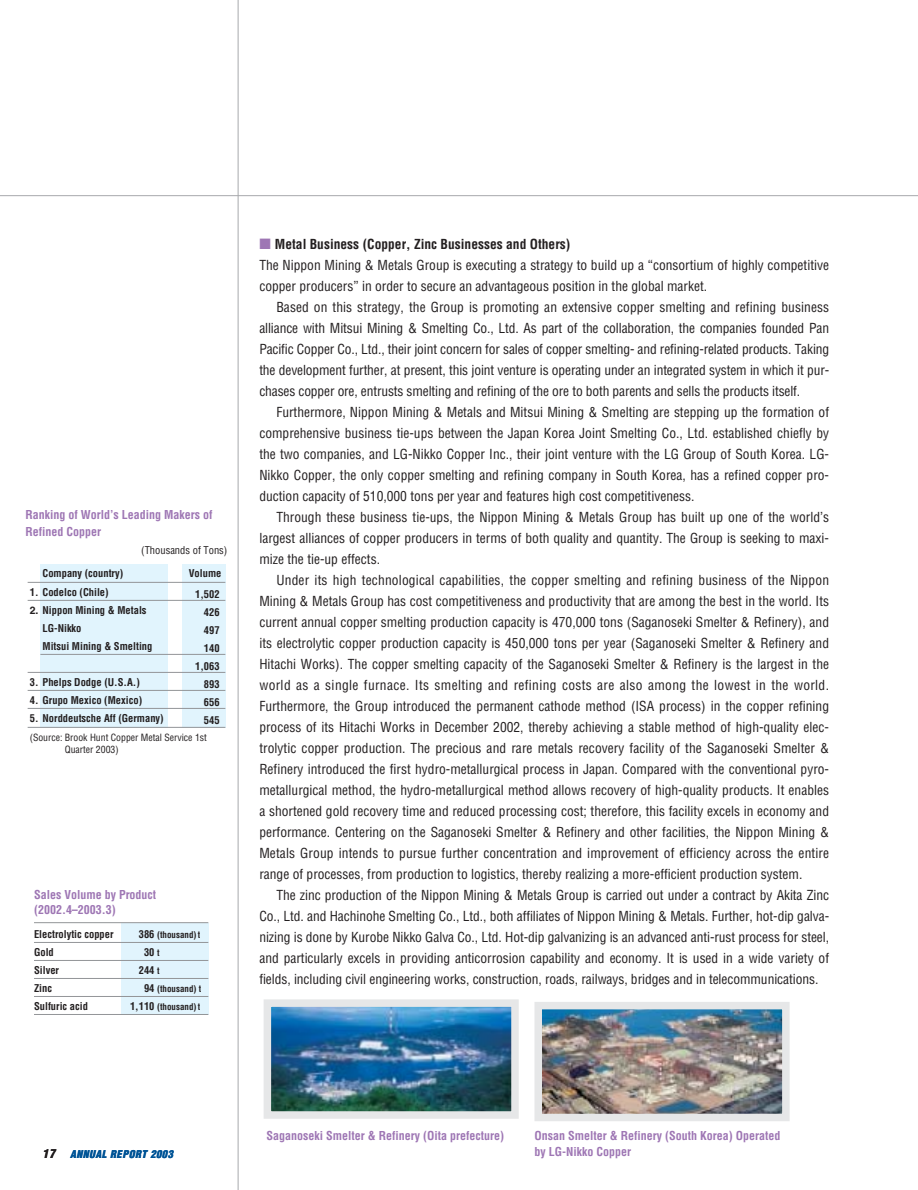
<style>
.page{position:relative;width:918px;height:1190px;background:#fff}
.page>*{position:absolute;margin:0;border:0;box-sizing:border-box;transform-origin:0 0}
.t1{font:condensed 13.5px/21px "Helvetica";color:#231f20;text-align:justify}
.t2{font:700 condensed 12px/16.5px "Helvetica";color:#9e76b4}
.t3{font:italic 900 condensed 12px "Helvetica";color:#231f20}
.t4{font:700 condensed 10.5px/18px "Helvetica";color:#231f20}
.t5{font:condensed 10.5px "Helvetica";color:#231f20}
.t6{font:italic 900 condensed 10.5px "Helvetica";letter-spacing:.05em;color:#005496}
.t7{font:condensed 9.75px/12px "Helvetica";color:#231f20}
.t8{font:700 condensed 9px/18px "Helvetica";color:#231f20;text-align:right}
.s1{font-family:"Midashi Go MB31";font-weight:400;font-stretch:normal}
.s2{font-size:10.5px}
.s3{font-size:9px}
.s4{color:#9e76b4}
.s5{font-weight:700}
</style>
<div class="page">
<div style="left:40px;top:564px;width:128px;height:163px;background:#e1f4fd"></div>
<div style="left:183px;top:564px;width:43px;height:163px;background:#e1f4fd"></div>
<hr style="left:0;top:195px;width:918px;height:1px;background:#a7a9ac">
<hr style="left:238px;top:0;width:1px;height:1189px;background:#a7a9ac">
<hr style="left:28px;top:582px;width:197px;height:1px;background:#939598">
<hr style="left:28px;top:600px;width:197px;height:1px;background:#939598">
<hr style="left:40px;top:654px;width:185px;height:1px;background:#939598">
<hr style="left:28px;top:672px;width:197px;height:1px;background:#939598">
<hr style="left:28px;top:690px;width:197px;height:1px;background:#939598">
<hr style="left:28px;top:708px;width:197px;height:1px;background:#939598">
<div style="left:121px;top:923px;width:87px;height:91px;background:#e1f4fd"></div>
<hr style="left:34px;top:922px;width:174px;height:1px;background:#939598">
<hr style="left:34px;top:942px;width:174px;height:1px;background:#939598">
<hr style="left:34px;top:960px;width:174px;height:1px;background:#939598">
<hr style="left:34px;top:978px;width:174px;height:1px;background:#939598">
<hr style="left:34px;top:996px;width:174px;height:1px;background:#939598">
<hr style="left:34px;top:1014px;width:174px;height:1px;background:#939598">
<hr style="left:28px;top:727px;width:197px;height:1px;background:#939598">
<img style="left:273px;top:1008px;width:237px;height:101px">
<div style="left:264px;top:999px;width:255px;height:119px;border:8px solid #e6e7e8"></div>
<img style="left:543px;top:1010px;width:238px;height:102px">
<div style="left:534px;top:1001px;width:256px;height:120px;border:8px solid #e6e7e8"></div>
<p class="t2" style="left:26px;top:508px;width:188px">Ranking of World’s Leading Makers of<br>Refined Copper</p>
<p class="t5" style="left:141px;top:546px;width:88px">(Thousands of Tons)</p>
<p class="t4" style="left:30px;top:584px;width:80px">1. Codelco (Chile)</p>
<p class="t4" style="left:43px;top:602px;width:111px;text-indent:-13px"><span class="s1">2.</span> Nippon Mining &amp; Metals<br>LG-Nikko<br>Mitsui Mining &amp; Smelting</p>
<p class="t4" style="left:30px;top:674px;width:112px">3. Phelps Dodge (U.S.A.)</p>
<p class="t4" style="left:30px;top:692px;width:114px">4. Grupo Mexico (Mexico)</p>
<p class="t4" style="left:30px;top:710px;width:136px">5. Norddeutsche Aff (Germany)</p>
<p class="t7" style="left:65px;top:732px;width:144px;text-indent:-35px">(Source: Brook Hunt Copper Metal Service 1st<br>Quarter 2003)</p>
<p class="t4" style="left:43px;top:564px;width:82px">Company (country)</p>
<p class="t4" style="left:189px;top:564px;width:34px">Volume</p>
<p class="t4" style="left:195px;top:586px;width:26px;text-align:right">1,502<br>426<br>497<br>140<br>1,063<br>893<br>656<br>545</p>
<p class="t2" style="left:34px;top:887px;width:124px;line-height:15px">Sales Volume by Product (2002.4–2003.3)</p>
<p class="t4" style="left:34px;top:925px;width:81px">Electrolytic copper<br>Gold<br>Silver<br>Zinc<br>Sulfuric acid</p>
<p class="t8" style="left:139px;top:927px;width:63px"><span class="s2">386</span> (thousand) t</p>
<p class="t4" style="left:139px;top:944px;width:22px;text-align:center">30 <span class="s3">t<br></span>244 <span class="s3">t</span></p>
<p class="t8" style="left:130px;top:981px;width:73px"><span class="s2">94</span> (thousand) t<br><span class="s2">1,110</span> (thousand) t</p>
<p class="t1" style="left:259px;top:235px;width:571px;text-align:left"><span class="s4">■</span> <span class="s5">Metal Business (Copper, Zinc Businesses and Others)<br></span>The Nippon Mining &amp; Metals Group is executing a strategy to build up a “consortium of highly competitive copper producers” in order to secure an advantageous position in the global market.</p>
<p class="t1" style="left:259px;top:298px;width:571px;text-indent:17px">Based on this strategy, the Group is promoting an extensive copper smelting and refining business alliance with Mitsui Mining &amp; Smelting Co., Ltd. As part of the collaboration, the companies founded Pan Pacific Copper Co., Ltd., their joint concern for sales of copper smelting- and refining-related products. Taking the development further, at present, this joint venture is operating under an integrated system in which it pur&shy;chases copper ore, entrusts smelting and refining of the ore to both parents and sells the products itself.</p>
<p class="t1" style="left:259px;top:403px;width:571px;text-indent:17px">Furthermore, Nippon Mining &amp; Metals and Mitsui Mining &amp; Smelting are stepping up the formation of comprehensive business tie-ups between the Japan Korea Joint Smelting Co., Ltd. established chiefly by the two companies, and LG-Nikko Copper Inc., their joint venture with the LG Group of South Korea. LG-Nikko Copper, the only copper smelting and refining company in South Korea, has a refined copper pro&shy;duction capacity of 510,000 tons per year and features high cost competitiveness.</p>
<p class="t1" style="left:259px;top:508px;width:571px;text-indent:17px">Through these business tie-ups, the Nippon Mining &amp; Metals Group has built up one of the world’s largest alliances of copper producers in terms of both quality and quantity. The Group is seeking to maxi&shy;mize the tie-up effects.</p>
<p class="t1" style="left:259px;top:571px;width:571px;text-indent:17px">Under its high technological capabilities, the copper smelting and refining business of the Nippon Mining &amp; Metals Group has cost competitiveness and productivity that are among the best in the world. Its current annual copper smelting production capacity is 470,000 tons (Saganoseki Smelter &amp; Refinery), and its electrolytic copper production capacity is 450,000 tons per year (Saganoseki Smelter &amp; Refinery and Hitachi Works). The copper smelting capacity of the Saganoseki Smelter &amp; Refinery is the largest in the world as a single furnace. Its smelting and refining costs are also among the lowest in the world.<br>Furthermore, the Group introduced the permanent cathode method (ISA process) in the copper refining process of its Hitachi Works in December 2002, thereby achieving a stable method of high-quality elec&shy;trolytic copper production. The precious and rare metals recovery facility of the Saganoseki Smelter &amp; Refinery introduced the first hydro-metallurgical process in Japan. Compared with the conventional pyro&shy;metallurgical method, the hydro-metallurgical method allows recovery of high-quality products. It enables a shortened gold recovery time and reduced processing cost; therefore, this facility excels in economy and performance. Centering on the Saganoseki Smelter &amp; Refinery and other facilities, the Nippon Mining &amp; Metals Group intends to pursue further concentration and improvement of efficiency across the entire range of processes, from production to logistics, thereby realizing a more-efficient production system.</p>
<p class="t1" style="left:259px;top:886px;width:571px;text-indent:17px">The zinc production of the Nippon Mining &amp; Metals Group is carried out under a contract by Akita Zinc Co., Ltd. and Hachinohe Smelting Co., Ltd., both affiliates of Nippon Mining &amp; Metals. Further, hot-dip galva&shy;nizing is done by Kurobe Nikko Galva Co., Ltd. Hot-dip galvanizing is an advanced anti-rust process for steel, and particularly excels in providing anticorrosion capability and economy. It is used in a wide variety of fields, including civil engineering works, construction, roads, railways, bridges and in telecommunications.</p>
<p class="t3" style="left:43px;top:1149px;width:14px">17</p>
<p class="t6" style="left:70px;top:1150px;width:104px">ANNUAL REPORT 2003</p>
<p class="t2" style="left:267px;top:1128px;width:239px">Saganoseki Smelter &amp; Refinery (Oita prefecture)</p>
<p class="t2" style="left:534px;top:1128px;width:247px">Onsan Smelter &amp; Refinery (South Korea) Operated by LG-Nikko Copper</p>
</div>
